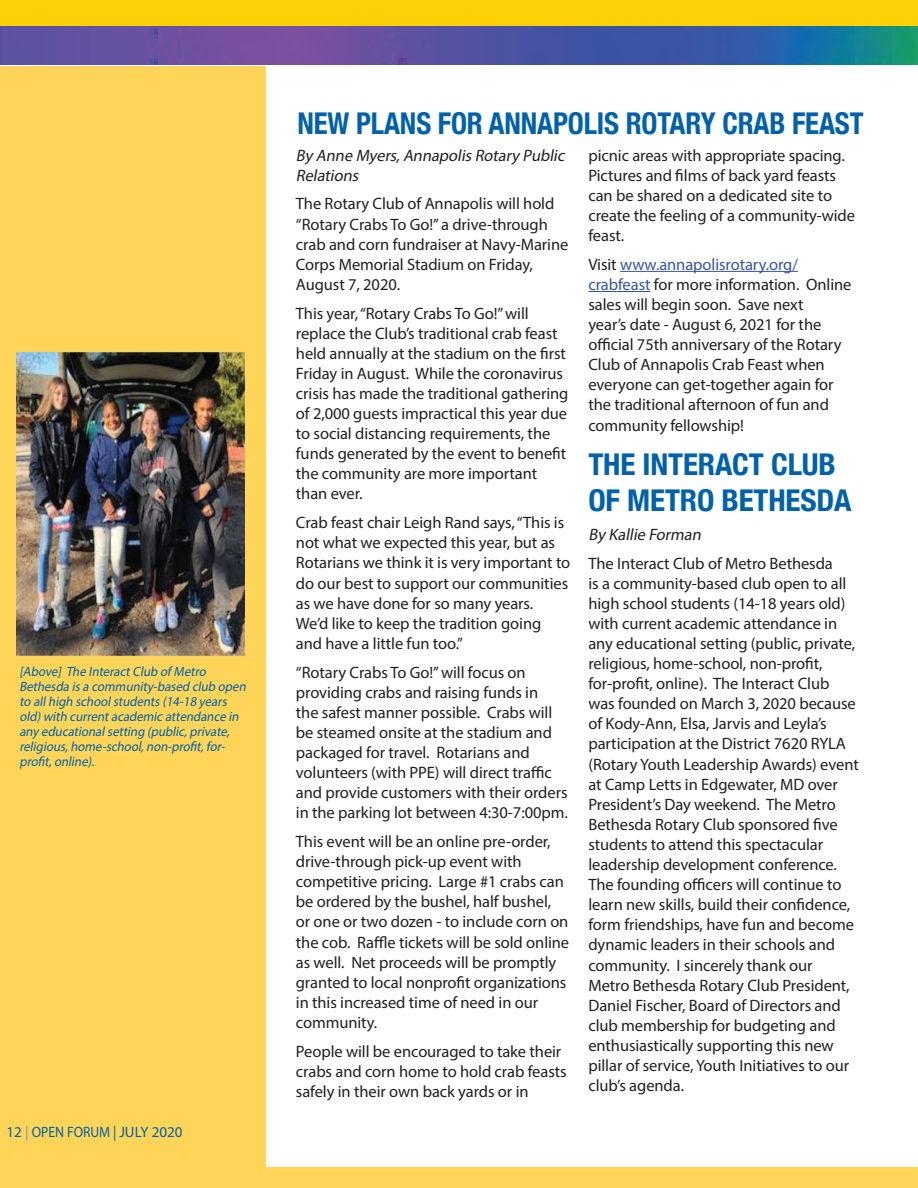
<style>
.page{position:relative;width:918px;height:1188px;background:#fff}
.page>*{position:absolute;margin:0;border:0;box-sizing:border-box;transform-origin:0 0}
.t1{font:700 condensed 30px "Helvetica Neue";letter-spacing:-.005em;color:#0161aa;scale:.96 1}
.t2{font:700 condensed 30px/36px "Helvetica Neue";letter-spacing:-.005em;color:#0161aa;scale:1.04 1}
.t3{font:16.5px/20.1px "Myriad Pro";letter-spacing:-.005em;color:#231f20}
.t4{font:italic 16.5px/20.1px "Myriad Pro";color:#231f20}
.t5{font:15px "Myriad Pro";color:#0161aa}
.t6{font:italic 13.5px/15px "Myriad Pro";color:#0161aa;scale:.95 1}
.s1{color:#7b9acc}
.s2{color:#3853a3}
</style>
<div class="page">
<img style="left:0;top:25px;width:918px;height:40px">
<div style="left:0;top:0;width:918px;height:25px;background:#fed006"></div>
<div style="left:0;top:66px;width:265px;height:1122px;background:#fed559"></div>
<hr style="left:620px;top:271px;width:178px;height:1px;background:#3853a3">
<hr style="left:588px;top:291px;width:63px;height:1px;background:#3853a3">
<div style="left:0;top:1167px;width:918px;height:21px;background:#fed559"></div>
<img style="left:17px;top:351px;width:227px;height:306px">
<p class="t6" style="left:19px;top:664px;width:243px">[Above] The InteractClub of Metro Bethesda isa community-based club open to allhigh schoolstudents(14-18 years old)with currentacademic attendance in any educationalsetting (public,private, religious,home-school,non-profit,for&shy;profit,online).</p>
<p class="t5" style="left:6px;top:1122px;width:178px">12 <span class="s1">|</span> OPEN FORUM | JULY 2020</p>
<h1 class="t1" style="left:297px;top:99px;width:591px">NEW PLANS FOR ANNAPOLIS ROTARY CRAB FEAST</h1>
<p class="t4" style="left:296px;top:145px;width:273px">By Anne Myers,AnnapolisRotary Public<br>Relations</p>
<p class="t3" style="left:296px;top:194px;width:274px">The Rotary Club of Annapolis will hold “Rotary Crabs To Go!” a drive-through crab and corn fundraiser at Navy-Marine Corps Memorial Stadium on Friday, August 7, 2020.</p>
<p class="t3" style="left:296px;top:303px;width:274px">This year, “Rotary Crabs To Go!” will replace the Club’s traditional crab feast held annually at the stadium on the first Friday in August. While the coronavirus crisis has made the traditional gathering of 2,000 guests impractical this year due to social distancing requirements, the funds generated by the event to benefit the community are more important than ever.</p>
<p class="t3" style="left:296px;top:512px;width:276px">Crab feast chair Leigh Rand says, “This is not what we expected this year, but as Rotarians we think it is very important to do our best to support our communities as we have done for so many years.<br>We’d like to keep the tradition going and have a little fun too.”</p>
<p class="t3" style="left:296px;top:662px;width:273px">“Rotary Crabs To Go!” will focus on providing crabs and raising funds in<br>the safest manner possible. Crabs will be steamed onsite at the stadium and packaged for travel. Rotarians and volunteers (with PPE) will direct traffic and provide customers with their orders in the parking lot between 4:30-7:00pm.</p>
<p class="t3" style="left:296px;top:831px;width:275px">This event will be an online pre-order, drive-through pick-up event with competitive pricing. Large #1 crabs can be ordered by the bushel, half bushel, or one or two dozen - to include corn on the cob. Raffle tickets will be sold online as well. Net proceeds will be promptly granted to local nonprofit organizations in this increased time of need in our community.</p>
<p class="t3" style="left:296px;top:1041px;width:272px">People will be encouraged to take their crabs and corn home to hold crab feasts safely in their own back yards or in</p>
<p class="t3" style="left:588px;top:145px;width:268px">picnic areas with appropriate spacing.<br>Pictures and films of back yard feasts can be shared on a dedicated site to create the feeling of a community-wide feast.</p>
<p class="t3" style="left:588px;top:254px;width:265px">Visit <span class="s2">www.annapolisrotary.org/ crabfeast</span> for more information. Online sales will begin soon. Save next<br>year’s date - August 6, 2021 for the official 75th anniversary of the Rotary Club of Annapolis Crab Feast when everyone can get-together again for the traditional afternoon of fun and community fellowship!</p>
<h1 class="t2" style="left:588px;top:445px;width:255px">THE INTERACT CLUB<br>OF METRO BETHESDA</h1>
<p class="t4" style="left:588px;top:524px;width:118px">By Kallie Forman</p>
<p class="t3" style="left:588px;top:553px;width:272px">The Interact Club of Metro Bethesda<br>is a community-based club open to all high school students (14-18 years old) with current academic attendance in any educational setting (public, private, religious, home-school, non-profit, for-profit, online). The Interact Club was founded on March 3, 2020 because of Kody-Ann, Elsa, Jarvis and Leyla’s participation at the District 7620 RYLA (Rotary Youth Leadership Awards) event at Camp Letts in Edgewater, MD over President’s Day weekend. The Metro Bethesda Rotary Club sponsored five students to attend this spectacular leadership development conference.<br>The founding officers will continue to learn new skills, build their confidence, form friendships, have fun and become dynamic leaders in their schools and community. I sincerely thank our<br>Metro Bethesda Rotary Club President, Daniel Fischer, Board of Directors and club membership for budgeting and enthusiastically supporting this new pillar of service, Youth Initiatives to our club’s agenda.</p>
</div>
